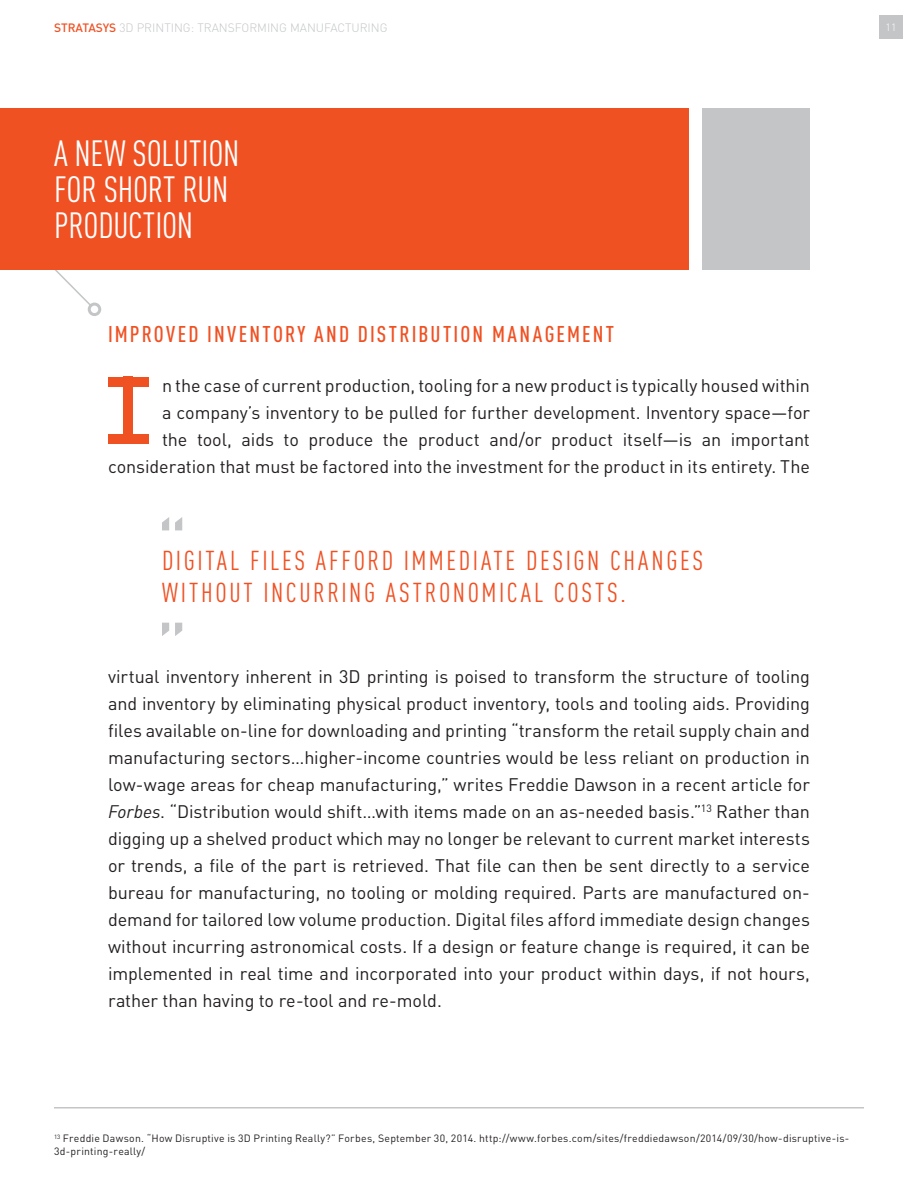
<style>
.page{position:relative;width:918px;height:1188px;background:#fff}
.page>*{position:absolute;margin:0;border:0;box-sizing:border-box;transform-origin:0 0}
.t1{font:36px/36px "DIN Cond";letter-spacing:-.01em;color:#fff}
.t2{font:27px/32.4px "DIN Cond";letter-spacing:.095em;color:#f05123}
.t3{font:500 22.5px "DIN Cond";letter-spacing:.095em;color:#f05123}
.t4{font:18px/27px "DIN Pro";letter-spacing:-.005em;color:#231f20;text-align:right}
.t5{font:300 12px "DIN Pro";color:#c3c5c7}
.t6{font:10.5px/12.6px "DIN Pro";letter-spacing:.025em;color:#231f20}
.t7{font:300 10.5px "DIN Pro";color:#fff}
.s1{font-weight:500;color:#f05123}
.s2{font-family:"DIN";font-style:italic}
</style>
<div class="page">
<div style="left:879px;top:15px;width:24px;height:24px;background:#c3c5c7"></div>
<hr style="left:54px;top:1107px;width:810px;height:1px;background:#c3c5c7">
<div style="left:702px;top:108px;width:108px;height:162px;background:#c3c5c7"></div>
<svg style="left:55px;top:270px;width:41px;height:40px"></svg>
<div style="left:89px;top:304px;width:11px;height:11px;background:#fff;border-radius:50%"></div>
<div style="left:88px;top:303px;width:13px;height:13px;border:3px solid #c3c5c7;border-radius:50%"></div>
<div style="left:0;top:108px;width:688px;height:162px;background:#f05123"></div>
<div style="left:123px;top:377px;width:10px;height:67px;background:#f05123"></div>
<div style="left:108px;top:377px;width:40px;height:10px;background:#f05123"></div>
<div style="left:108px;top:434px;width:40px;height:10px;background:#f05123"></div>
<svg style="left:162px;top:517px;width:20px;height:13px"></svg>
<svg style="left:162px;top:623px;width:20px;height:13px"></svg>
<p class="t5" style="left:54px;top:18px;width:335px"><span class="s1">STRATASYS</span> 3D PRINTING: TRANSFORMING MANUFACTURING</p>
<p class="t7" style="left:886px;top:19px;width:12px">11</p>
<p class="t1" style="left:54px;top:135px;width:187px">A NEW SOLUTION<br>FOR SHORT RUN<br>PRODUCTION</p>
<p class="t3" style="left:108px;top:321px;width:508px">IMPROVED INVENTORY AND DISTRIBUTION MANAGEMENT</p>
<p class="t4" style="left:108px;top:370px;width:704px">n the case of current production, tooling for a new product is typically housed within<br>a company’s inventory to be pulled for further development. Inventory space—for<br>the tool, aids to produce the product and/or product itself—is an important consideration that must be factored into the investment for the product in its entirety. The</p>
<p class="t2" style="left:162px;top:544px;width:543px">DIGITAL FILES AFFORD IMMEDIATE DESIGN CHANGES<br>WITHOUT INCURRING ASTRONOMICAL COSTS.</p>
<p class="t4" style="left:108px;top:662px;width:704px;text-align:justify">virtual inventory inherent in 3D printing is poised to transform the structure of tooling and inventory by eliminating physical product inventory, tools and tooling aids. Providing files available on-line for downloading and printing “transform the retail supply chain and manufacturing sectors…higher-income countries would be less reliant on production in low-wage areas for cheap manufacturing,” writes Freddie Dawson in a recent article for <span class="s2">Forbes</span>. “Distribution would shift…with items made on an as-needed basis.”<sup>13</sup> Rather than digging up a shelved product which may no longer be relevant to current market interests or trends, a file of the part is retrieved. That file can then be sent directly to a service bureau for manufacturing, no tooling or molding required. Parts are manufactured on&shy;demand for tailored low volume production. Digital files afford immediate design changes without incurring astronomical costs. If a design or feature change is required, it can be implemented in real time and incorporated into your product within days, if not hours, rather than having to re-tool and re-mold.</p>
<p class="t6" style="left:54px;top:1131px;width:797px"><sup>13</sup> Freddie Dawson. “How Disruptive is 3D Printing Really?” Forbes, September 30, 2014. http://www.forbes.com/sites/freddiedawson/2014/09/30/how-disruptive-is-<br>3d-printing-really/</p>
</div>
